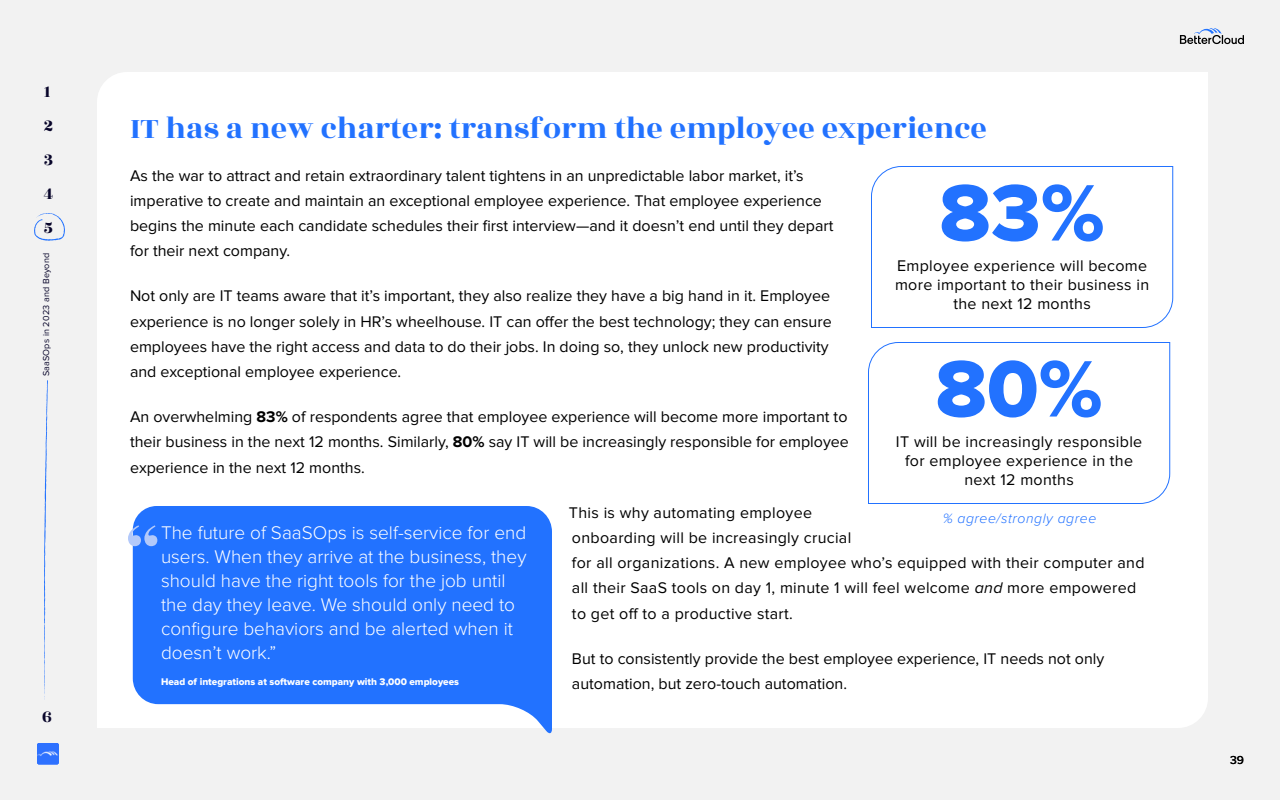
<style>
.page{position:relative;width:1280px;height:800px;background:#f2f2f2}
.page>*{position:absolute;margin:0;border:0;box-sizing:border-box;transform-origin:0 0}
.t1{font:83px "Proxima Nova Extrabld";color:#2272ff}
.t2{font:32px "Rozha One";color:#2272ff}
.t3{font:300 19px/24px "Proxima Nova";color:#fff}
.t4{font:18px/34px "Rozha One";color:#08052a}
.t5{font:16px/25.2px "Proxima Nova";color:#000}
.t6{font:16px/25.2px "Proxima Nova";letter-spacing:.02em;color:#000;text-align:center}
.t7{font:italic 300 14px "Proxima Nova";letter-spacing:.04em;color:#2272ff}
.t8{font:500 12px "Proxima Nova";color:#000}
.t9{font:10px "Proxima Nova Extrabld";color:#fff}
.t10{font:9px "Proxima Nova";letter-spacing:.02em;color:#08052a}
.s1{font-weight:700}
.s2{font-style:italic}
</style>
<div class="page">
<img style="left:37px;top:743px;width:22px;height:21px">
<svg style="left:1180px;top:28px;width:64px;height:16px"></svg>
<div style="left:97px;top:72px;width:1111px;height:656px;background:#fff"></div>
<svg style="left:44px;top:380px;width:4px;height:320px"></svg>
<svg style="left:34px;top:213px;width:31px;height:28px"></svg>
<svg style="left:133px;top:506px;width:419px;height:228px;background:#3e83fe"></svg>
<svg style="left:128px;top:525px;width:29px;height:21px"></svg>
<div style="left:870px;top:166px;width:304px;height:162px;background:#fff"></div>
<div style="left:867px;top:342px;width:304px;height:162px;background:#fff"></div>
<p class="t4" style="left:44px;top:75px;width:11px">1<br>2<br>3<br>4<br>5</p>
<p class="t10" style="left:41px;top:376px;width:125px;rotate:-90deg">SaaSOps in 2023 and Beyond</p>
<p class="t4" style="left:42px;top:700px;width:11px">6</p>
<h2 class="t2" style="left:130px;top:106px;width:858px">IT has a new charter: transform the employee experience</h2>
<p class="t5" style="left:130px;top:163px;width:705px">As the war to attract and retain extraordinary talent tightens in an unpredictable labor market, it’s imperative to create and maintain an exceptional employee experience. That employee experience begins the minute each candidate schedules their first interview—and it doesn’t end until they depart for their next company.</p>
<p class="t5" style="left:130px;top:284px;width:703px">Not only are IT teams aware that it’s important, they also realize they have a big hand in it. Employee experience is no longer solely in HR’s wheelhouse. IT can offer the best technology; they can ensure employees have the right access and data to do their jobs. In doing so, they unlock new productivity and exceptional employee experience.</p>
<p class="t5" style="left:130px;top:405px;width:720px;text-align:justify">An overwhelming <span class="s1">83%</span> of respondents agree that employee experience will become more important to their business in the next 12 months. Similarly, <span class="s1">80%</span> say IT will be increasingly responsible for employee experience in the next 12 months.</p>
<p class="t6" style="left:569px;top:500px;width:577px;text-align:left">This is why automating employee<br>onboarding will be increasingly crucial<br>for all organizations. A new employee who’s equipped with their computer and all their SaaS tools on day 1, minute 1 will feel welcome <span class="s2">and</span> more empowered to get off to a productive start.</p>
<p class="t5" style="left:572px;top:646px;width:534px">But to consistently provide the best employee experience, IT needs not only automation, but zero-touch automation.</p>
<h1 class="t1" style="left:940px;top:165px;width:167px">83%</h1>
<p class="t6" style="left:895px;top:256px;width:256px;line-height:19.1px">Employee experience will become more important to their business in the next 12 months</p>
<h1 class="t1" style="left:936px;top:341px;width:168px">80%</h1>
<p class="t6" style="left:896px;top:432px;width:248px;line-height:19.1px">IT will be increasingly responsible for employee experience in the next 12 months</p>
<p class="t7" style="left:943px;top:511px;width:155px">% agree/strongly agree</p>
<p class="t3" style="left:161px;top:521px;width:367px">The future of SaaSOps is self-service for end users. When they arrive at the business, they should have the right tools for the job until the day they leave. We should only need to configure behaviors and be alerted when it doesn’t work.”</p>
<p class="t9" style="left:161px;top:676px;width:300px">Head of integrations at software company with 3,000 employees</p>
<p class="t8" style="left:1230px;top:752px;width:15px">39</p>
</div>
